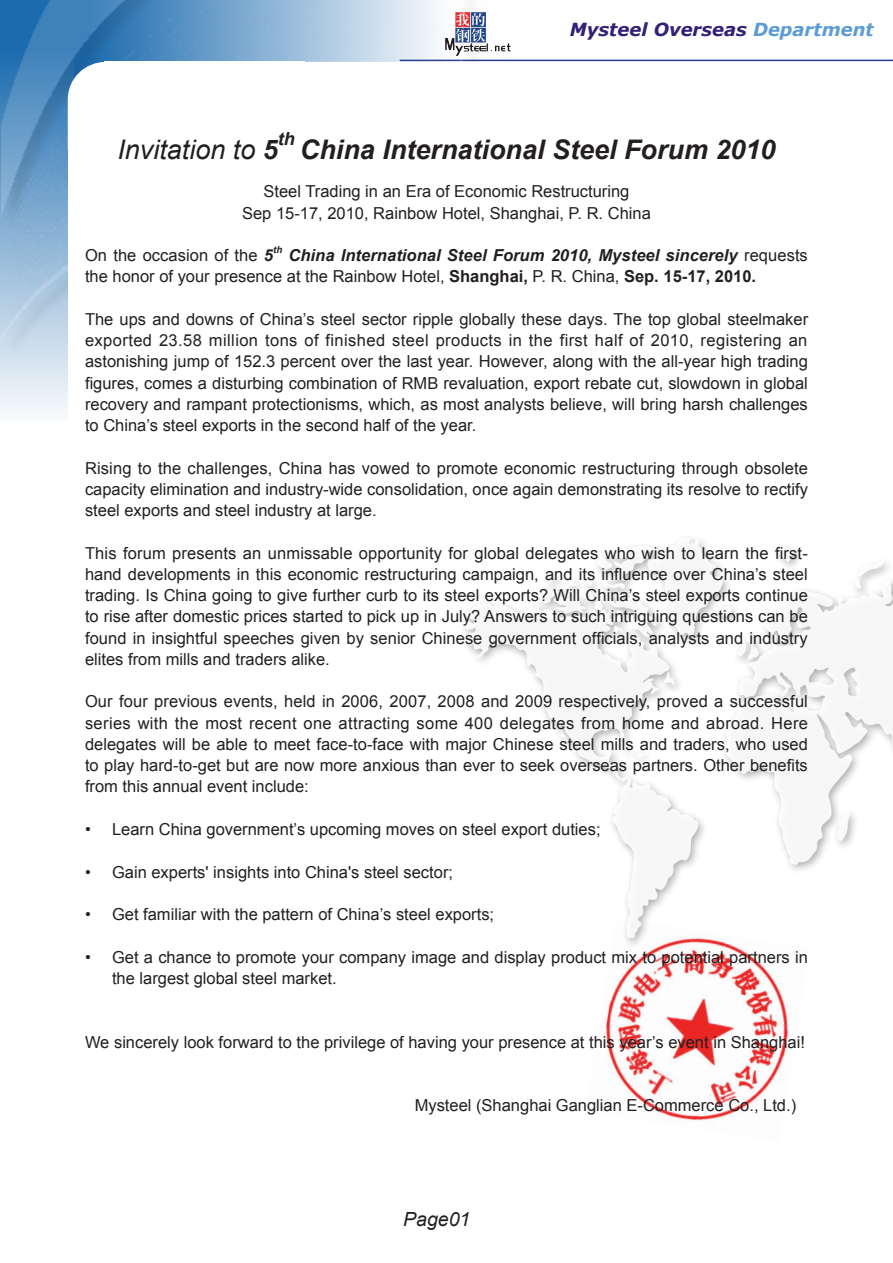
<style>
.page{position:relative;width:893px;height:1263px;background:#fff}
.page>*{position:absolute;margin:0;border:0;box-sizing:border-box;transform-origin:0 0}
.t1{font:italic 700 27px "Arial";color:#231f20}
.t2{font:italic 27px "Arial";color:#231f20}
.t3{font:italic 19.5px "Arial";color:#231f20}
.t4{font:italic 700 18px "Verdana";color:#331f75}
.t5{font:italic 700 18px "Arial";color:#231f20}
.t6{font:16.5px/21.3px "Arial";color:#231f20;text-align:justify}
.t7{font:italic 700 9.6px "Arial";color:#231f20}
.s1{color:#5b9cd4}
.s2{font-weight:700;font-style:italic}
.s3{font-weight:700}
</style>
<div class="page">
<hr style="left:400px;top:60px;width:493px;height:1px;background:#273b90">
<img style="left:605px;top:948px;width:184px;height:173px">
<div style="left:458px;top:533px;width:435px;height:415px;background:#231f20;opacity:.75"></div>
<div style="left:463px;top:537px;width:430px;height:402px;background:#fff"></div>
<svg style="left:0;top:0;width:68px;height:412px;fill:#e3edf5"></svg>
<img style="left:1px;top:0;width:462px;height:360px">
<svg style="left:68px;top:62px;width:36px;height:84px"></svg>
<div style="left:68px;top:146px;width:41px;height:341px;background:#fff"></div>
<div style="left:104px;top:62px;width:200px;height:20px;background:#fff"></div>
<div style="left:104px;top:63px;width:462px;height:390px;background:#fff"></div>
<p class="t4" style="left:570px;top:18px;width:305px">Mysteel Overseas <span class="s1">Department</span></p>
<p class="t5" style="left:278px;top:127px;width:18px">th</p>
<h1 class="t1" style="left:300px;top:131px;width:477px">China International Steel Forum 2010</h1>
<p class="t6" style="left:242px;top:181px;width:410px;text-align:center">Steel Trading in an Era of Economic Restructuring<br>Sep 15-17, 2010, Rainbow Hotel, Shanghai, P. R. China</p>
<p class="t6" style="left:85px;top:245px;width:190px">On the occasion of the <span class="s2">5</span></p>
<p class="t7" style="left:273px;top:243px;width:11px">th</p>
<h1 class="t2" style="left:117px;top:132px;width:162px">Invitation to <span class="s3">5</span></h1>
<p class="t6" style="left:85px;top:245px;width:724px;text-indent:203px"><span class="s2">China International Steel Forum 2010, Mysteel sincerely</span> requests the honor of your presence at the Rainbow Hotel, <span class="s3">Shanghai,</span> P. R. China, <span class="s3">Sep. 15-17, 2010.</span></p>
<p class="t6" style="left:85px;top:309px;width:725px">The ups and downs of China’s steel sector ripple globally these days. The top global steelmaker exported 23.58 million tons of finished steel products in the first half of 2010, registering an astonishing jump of 152.3 percent over the last year. However, along with the all-year high trading figures, comes a disturbing combination of RMB revaluation, export rebate cut, slowdown in global recovery and rampant protectionisms, which, as most analysts believe, will bring harsh challenges to China’s steel exports in the second half of the year.</p>
<p class="t6" style="left:85px;top:457px;width:724px">Rising to the challenges, China has vowed to promote economic restructuring through obsolete capacity elimination and industry-wide consolidation, once again demonstrating its resolve to rectify steel exports and steel industry at large.</p>
<p class="t6" style="left:85px;top:542px;width:724px">This forum presents an unmissable opportunity for global delegates who wish to learn the first&shy;hand developments in this economic restructuring campaign, and its influence over China’s steel trading. Is China going to give further curb to its steel exports? Will China’s steel exports continue to rise after domestic prices started to pick up in July? Answers to such intriguing questions can be found in insightful speeches given by senior Chinese government officials, analysts and industry elites from mills and traders alike.</p>
<p class="t6" style="left:85px;top:691px;width:724px">Our four previous events, held in 2006, 2007, 2008 and 2009 respectively, proved a successful series with the most recent one attracting some 400 delegates from home and abroad. Here delegates will be able to meet face-to-face with major Chinese steel mills and traders, who used to play hard-to-get but are now more anxious than ever to seek overseas partners. Other benefits from this annual event include:</p>
<p class="t6" style="left:85px;top:819px;width:517px">• Learn China government’s upcoming moves on steel export duties;</p>
<p class="t6" style="left:85px;top:861px;width:370px">• Gain experts' insights into China's steel sector;</p>
<p class="t6" style="left:85px;top:904px;width:411px">• Get familiar with the pattern of China’s steel exports;</p>
<p class="t6" style="left:112px;top:946px;width:697px;text-indent:-27px">• Get a chance to promote your company image and display product mix to potential partners in the largest global steel market.</p>
<p class="t6" style="left:85px;top:1031px;width:721px">We sincerely look forward to the privilege of having your presence at this year’s event in Shanghai!</p>
<p class="t6" style="left:415px;top:1095px;width:383px">Mysteel (Shanghai Ganglian E-Commerce Co., Ltd.)</p>
<p class="t3" style="left:403px;top:1207px;width:69px">Page01</p>
</div>
